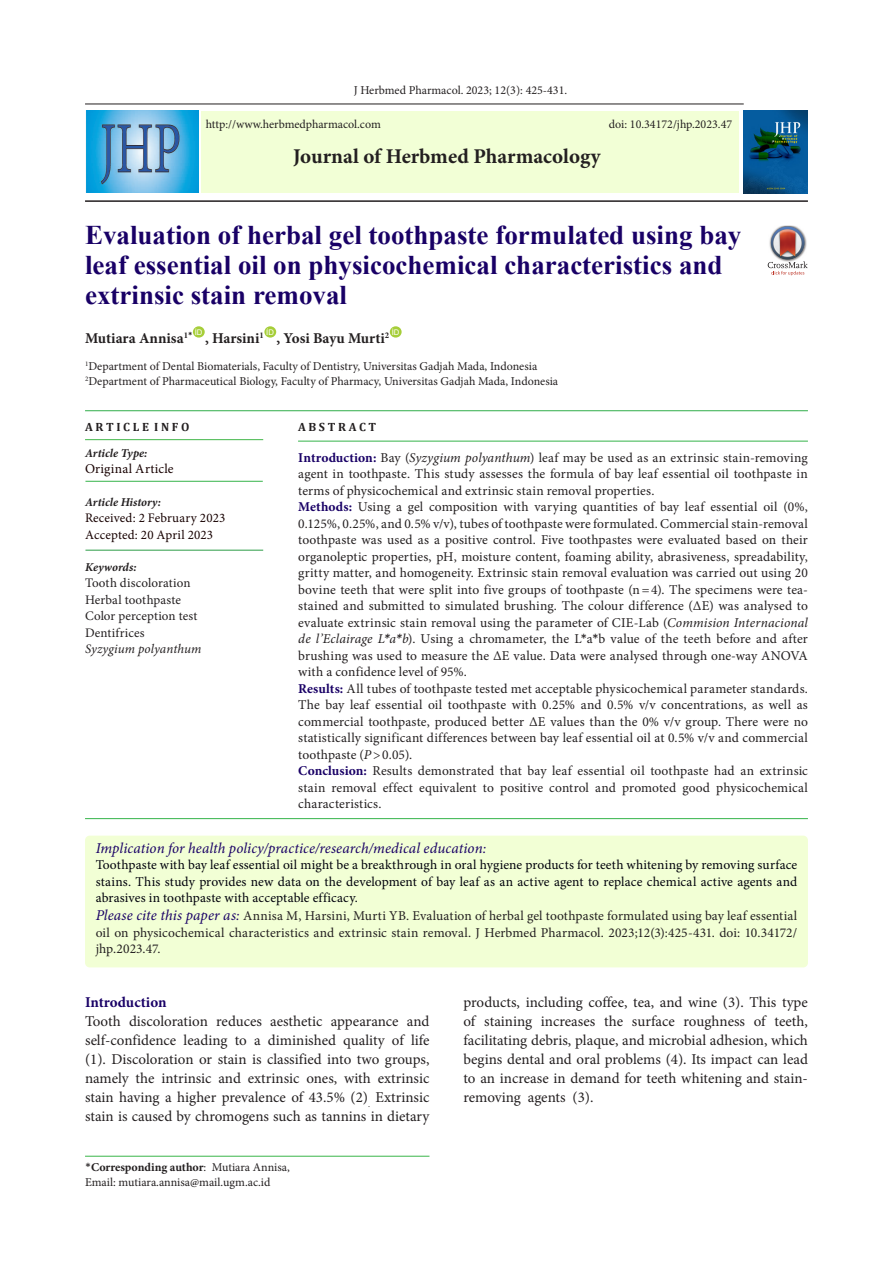
<style>
.page{position:relative;width:893px;height:1263px;background:#fff}
.page>*{position:absolute;margin:0;border:0;box-sizing:border-box;transform-origin:0 0}
.t1{font:700 27px/30px "Times New Roman";color:#190066}
.t2{font:700 21px "Minion Pro";color:#231f20}
.t3{font:15px/18.9px "Minion Pro";color:#231f20;text-align:justify}
.abstract{font:italic 15px "Minion Pro";letter-spacing:.005em;color:#190066}
.t4{font:700 15px "Minion Pro";color:#231f20}
.t5{font:700 15px "Minion Pro";letter-spacing:-.005em;color:#190066}
.abstract-2{font:13.5px/16.5px "Minion Pro";letter-spacing:.005em;color:#231f20;text-align:justify}
.abstract-3{font:13.5px/16.5px "Minion Pro";letter-spacing:.01em;color:#00000b;text-align:justify}
.t6{font:13.5px "Minion Pro";letter-spacing:.025em;color:#170000}
.t7{font:13.05px "Minion Pro";letter-spacing:.01em;color:#231f20}
.t8{font:13.05px "Minion Pro";letter-spacing:.01em;color:#170000}
.t9{font:italic 13.05px "Minion Pro";letter-spacing:.005em;color:#231f20}
.t10{font:12px "Minion Pro";color:#231f20}
.t11{font:italic 700 12px "Minion Pro";color:#231f20}
.t12{font:700 12px "Minion Pro";color:#231f20}
.t13{font:700 12px "Cambria";color:#231f20}
.t14{font:7.8px "Arial";color:#fff}
.s1{font-weight:700;color:#190066}
.s2{font-style:italic}
.s3{font-family:"Calibri";font-style:italic}
.s4{font-family:"Calibri"}
.s5{font-style:italic;font-size:15px;color:#190066}
.s6{font-family:"Calibri";font-weight:400}
.s7{font-weight:400}
</style>
<div class="page">
<hr style="left:85px;top:104px;width:659px;height:1px;background:#231f20">
<hr style="left:85px;top:200px;width:723px;height:2px;background:#231f20">
<div style="left:201px;top:111px;width:538px;height:81px;background:#f2ffd6"></div>
<div style="left:193px;top:326px;width:12px;height:12px;background:#a6ce39;border-radius:50%"></div>
<div style="left:264px;top:326px;width:12px;height:12px;background:#a6ce39;border-radius:50%"></div>
<div style="left:390px;top:326px;width:12px;height:12px;background:#a6ce39;border-radius:50%"></div>
<hr style="left:85px;top:1156px;width:344px;height:1px;background:#3ab54a">
<div style="left:85px;top:836px;width:723px;height:131px;background:#f2ffd5;border-radius:5px"></div>
<hr style="left:298px;top:441px;width:510px;height:1px;background:#35b44a">
<hr style="left:85px;top:410px;width:723px;height:1px;background:#30ad4a">
<hr style="left:85px;top:818px;width:723px;height:1px;background:#35b44a">
<hr style="left:85px;top:439px;width:178px;height:1px;background:#42b649">
<hr style="left:85px;top:550px;width:178px;height:1px;background:#2c9c47">
<hr style="left:85px;top:481px;width:178px;height:1px;background:#35b44a">
<img style="left:744px;top:111px;width:64px;height:83px">
<img style="left:85px;top:111px;width:114px;height:81px">
<img style="left:782px;top:225px;width:12px;height:1px">
<svg style="left:768px;top:226px;width:40px;height:49px"></svg>
<p class="t10" style="left:354px;top:82px;width:215px">J Herbmed Pharmacol. 2023; 12(3): 425-431.</p>
<p class="t10" style="left:206px;top:116px;width:177px">http://www.herbmedpharmacol.com</p>
<p class="t10" style="left:609px;top:116px;width:125px">doi: 10.34172/jhp.2023.47</p>
<p class="t2" style="left:293px;top:142px;width:309px">Journal of Herbmed Pharmacology</p>
<p class="t1" style="left:85px;top:219px;width:658px">Evaluation of herbal gel toothpaste formulated using bay leaf essential oil on physicochemical characteristics and extrinsic stain removal</p>
<p class="t4" style="left:85px;top:328px;width:109px">Mutiara Annisa<sup>1</sup><sup>*</sup></p>
<p class="t14" style="left:195px;top:327px;width:9px">ID</p>
<p class="t14" style="left:392px;top:327px;width:9px">ID</p>
<p class="t10" style="left:85px;top:358px;width:454px"><sup>1</sup>Department of Dental Biomaterials, Faculty of Dentistry, Universitas Gadjah Mada, Indonesia</p>
<p class="t10" style="left:85px;top:373px;width:475px"><sup>2</sup>Department of Pharmaceutical Biology, Faculty of Pharmacy, Universitas Gadjah Mada, Indonesia</p>
<p class="t14" style="left:266px;top:327px;width:9px">ID</p>
<p class="t4" style="left:205px;top:328px;width:60px">, Harsini<sup>1</sup></p>
<p class="t4" style="left:277px;top:328px;width:114px">, Yosi Bayu Murti<sup>2</sup></p>
<p class="t13" style="left:85px;top:418px;width:106px">A R T I C L E I N F O</p>
<p class="t11" style="left:85px;top:444px;width:64px">Article Type:</p>
<p class="t6" style="left:85px;top:460px;width:90px">Original Article</p>
<p class="t11" style="left:85px;top:494px;width:78px">Article History:</p>
<p class="t8" style="left:85px;top:509px;width:142px">Received: 2 February 2023</p>
<p class="t8" style="left:85px;top:526px;width:130px">Accepted: 20 April 2023</p>
<p class="t11" style="left:85px;top:558px;width:53px">Keywords:</p>
<p class="t7" style="left:85px;top:574px;width:107px">Tooth discoloration</p>
<p class="t7" style="left:85px;top:591px;width:98px">Herbal toothpaste</p>
<p class="t7" style="left:85px;top:607px;width:114px">Color perception test</p>
<p class="t7" style="left:85px;top:624px;width:61px">Dentifrices</p>
<p class="t9" style="left:85px;top:640px;width:118px">Syzygium polyanthum</p>
<p class="t13" style="left:298px;top:418px;width:80px">A B S T R A C T</p>
<p class="abstract-2" style="left:298px;top:449px;width:511px"><span class="s1">Introduction:</span> Bay (<span class="s2">Syzygium polyanthum</span>) leaf may be used as an extrinsic stain-removing agent in toothpaste. This study assesses the formula of bay leaf essential oil toothpaste in terms of physicochemical and extrinsic stain removal properties.</p>
<p class="abstract-2" style="left:298px;top:499px;width:511px"><span class="s1">Methods:</span> Using a gel composition with varying quantities of bay leaf essential oil (0%, 0.125%, 0.25%, and 0.5% v/v), tubes of toothpaste were formulated. Commercial stain-removal toothpaste was used as a positive control. Five toothpastes were evaluated based on their organoleptic properties, pH, moisture content, foaming ability, abrasiveness, spreadability, gritty matter, and homogeneity. Extrinsic stain removal evaluation was carried out using 20 bovine teeth that were split into five groups of toothpaste (n=4). The specimens were tea&shy;stained and submitted to simulated brushing. The colour difference (ΔE) was analysed to evaluate extrinsic stain removal using the parameter of CIE-Lab (<span class="s2">Commision Internacional de l’Eclairage L</span><span class="s3">*</span><span class="s2">a</span><span class="s3">*</span><span class="s2">b</span>). Using a chromameter, the L<span class="s4">*</span>a<span class="s4">*</span>b value of the teeth before and after brushing was used to measure the ΔE value. Data were analysed through one-way ANOVA with a confidence level of 95%.</p>
<p class="abstract-2" style="left:298px;top:680px;width:511px"><span class="s1">Results:</span> All tubes of toothpaste tested met acceptable physicochemical parameter standards.<br>The bay leaf essential oil toothpaste with 0.25% and 0.5% v/v concentrations, as well as commercial toothpaste, produced better ΔE values than the 0% v/v group. There were no statistically significant differences between bay leaf essential oil at 0.5% v/v and commercial toothpaste (<span class="s2">P</span>&gt;0.05).</p>
<p class="abstract-2" style="left:298px;top:763px;width:511px"><span class="s1">Conclusion:</span> Results demonstrated that bay leaf essential oil toothpaste had an extrinsic stain removal effect equivalent to positive control and promoted good physicochemical characteristics.</p>
<p class="abstract" style="left:96px;top:838px;width:392px">Implication for health policy/practice/research/medical education:</p>
<p class="abstract-3" style="left:96px;top:857px;width:703px">Toothpaste with bay leaf essential oil might be a breakthrough in oral hygiene products for teeth whitening by removing surface stains. This study provides new data on the development of bay leaf as an active agent to replace chemical active agents and abrasives in toothpaste with acceptable efficacy.</p>
<p class="abstract-2" style="left:96px;top:908px;width:703px"><span class="s5">Please cite this paper as:</span> Annisa M, Harsini, Murti YB. Evaluation of herbal gel toothpaste formulated using bay leaf essential oil on physicochemical characteristics and extrinsic stain removal. J Herbmed Pharmacol. 2023;12(3):425-431. doi: 10.34172/ jhp.2023.47.</p>
<p class="t5" style="left:85px;top:992px;width:83px">Introduction</p>
<p class="t3" style="left:85px;top:1012px;width:346px">Tooth discoloration reduces aesthetic appearance and self-confidence leading to a diminished quality of life (1). Discoloration or stain is classified into two groups, namely the intrinsic and extrinsic ones, with extrinsic stain having a higher prevalence of 43.5% (2)<sub>.</sub> Extrinsic stain is caused by chromogens such as tannins in dietary</p>
<p class="t12" style="left:85px;top:1159px;width:206px"><span class="s6">*</span>Corresponding author<span class="s7">: Mutiara Annisa,</span></p>
<p class="t10" style="left:85px;top:1174px;width:187px">Email: mutiara.annisa@mail.ugm.ac.id</p>
<p class="t3" style="left:463px;top:993px;width:346px">products, including coffee, tea, and wine (3). This type of staining increases the surface roughness of teeth, facilitating debris, plaque, and microbial adhesion, which begins dental and oral problems (4). Its impact can lead to an increase in demand for teeth whitening and stain&shy;removing agents (3).</p>
</div>
